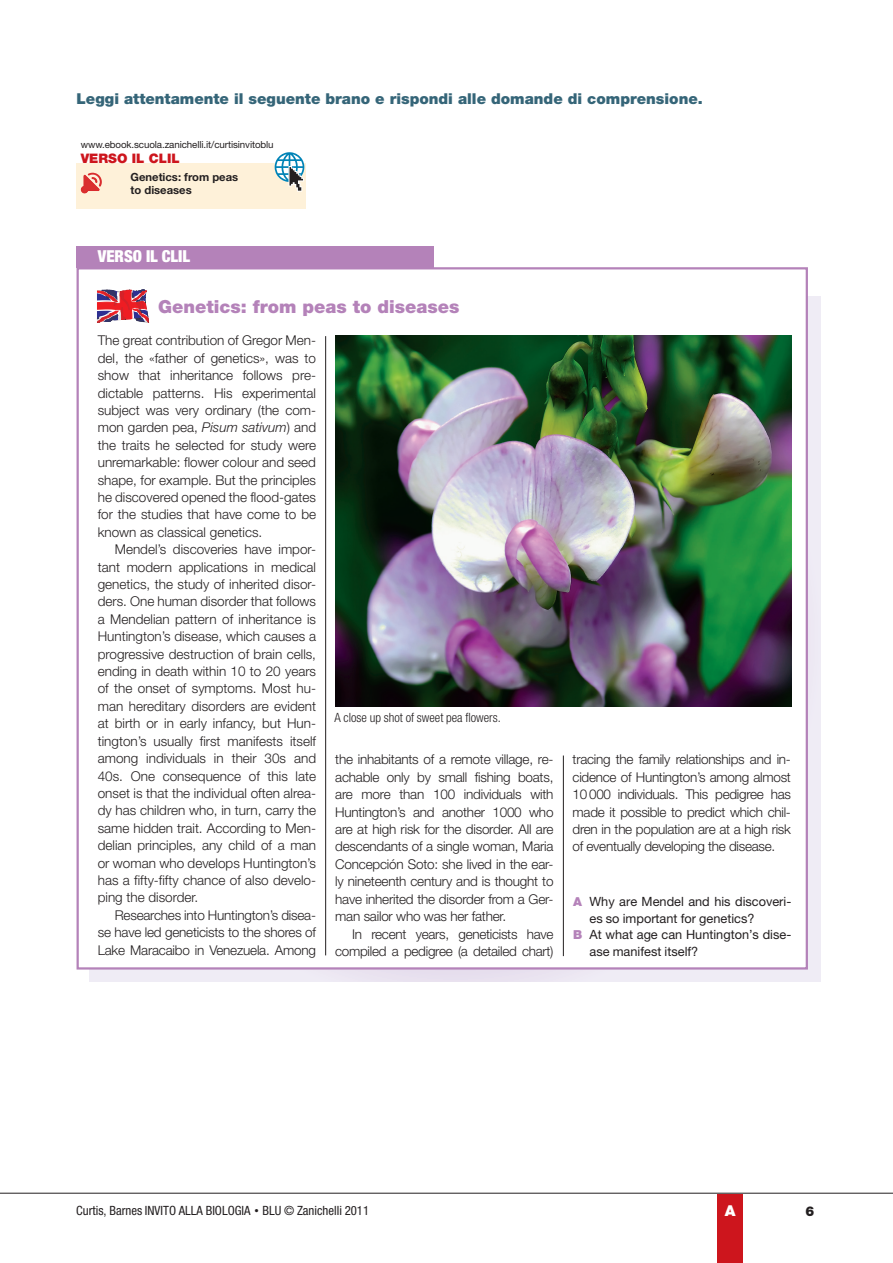
<style>
.page{position:relative;width:893px;height:1263px;background:#fff}
.page>*{position:absolute;margin:0;border:0;box-sizing:border-box;transform-origin:0 0}
.t1{font:900 18px "Helvetica Neue";color:#b482b9}
.t2{font:900 condensed 16.5px "Helvetica Neue";color:#fff}
.t3{font:900 15px "Helvetica Neue";color:#356578}
.t4{font:900 15px "Helvetica Neue";color:#fff}
.t5{font:300 13.5px/17.4px "Helvetica Neue";letter-spacing:-.015em;color:#231f20;text-align:justify}
.t6{font:900 13.5px "Helvetica Neue";color:#231f20}
.t7{font:900 13.2px "Helvetica Neue";color:#cd151d}
.t8{font:12.75px "Helvetica Neue";color:#231f20}
.t9{font:condensed 12.75px "Helvetica Neue";color:#231f20}
.t10{font:300 condensed 12.75px "Helvetica Neue";color:#231f20}
.t11{font:700 11.25px/13.5px "Helvetica Neue";color:#231f20}
.t12{font:9.75px "Helvetica Neue";letter-spacing:-.01em;color:#231f20}
.s1{font-style:italic}
.s2{font-weight:900;font-size:12.3px;color:#b482b9}
.s3{font-family:"Gill Sans";font-weight:300;font-stretch:normal}
</style>
<div class="page">
<div style="left:718px;top:1194px;width:25px;height:69px;background:#cd151d"></div>
<hr style="left:0;top:1193px;width:893px;height:1px;background:#231f20">
<div style="left:77px;top:163px;width:229px;height:46px;background:#fef1d9"></div>
<svg style="left:88px;top:173px;width:11px;height:13px"></svg>
<svg style="left:275px;top:152px;width:29px;height:40px"></svg>
<svg style="left:89px;top:297px;width:732px;height:684px;background:#ece7f2"></svg>
<div style="left:77px;top:267px;width:731px;height:702px;background:#fff;border:2px solid #b482b9"></div>
<hr style="left:325px;top:336px;width:1px;height:619px;background:#231f20">
<hr style="left:563px;top:755px;width:1px;height:201px;background:#231f20">
<div style="left:77px;top:246px;width:357px;height:21px;background:#b482b9"></div>
<svg style="left:97px;top:289px;width:53px;height:34px;background:#be6075"></svg>
<img style="left:335px;top:336px;width:456px;height:371px">
<p class="t3" style="left:77px;top:90px;width:628px">Leggi attentamente il seguente brano e rispondi alle domande di comprensione.</p>
<p class="t12" style="left:81px;top:139px;width:194px">www.ebook.scuola.zanichelli.it/curtisinvitoblu</p>
<p class="t7" style="left:81px;top:151px;width:96px">verso il clil</p>
<p class="t11" style="left:131px;top:170px;width:109px">Genetics: from peas to diseases</p>
<p class="t2" style="left:98px;top:246px;width:94px">VERSO IL CLIL</p>
<h1 class="t1" style="left:158px;top:296px;width:303px">Genetics: from peas to diseases</h1>
<p class="t5" style="left:98px;top:332px;width:220px">The great contribution of Gregor Men&shy;del, the «father of genetics», was to show that inheritance follows pre&shy;dictable patterns. His experimental subject was very ordinary (the com&shy;mon garden pea, <span class="s1">Pisum sativum</span>) and the traits he selected for study were unremarkable: flower colour and seed shape, for example. But the principles he discovered opened the flood-gates for the studies that have come to be known as classical genetics.</p>
<p class="t5" style="left:98px;top:540px;width:220px;text-indent:17px">Mendel’s discoveries have impor&shy;tant modern applications in medical genetics, the study of inherited disor&shy;ders. One human disorder that follows a Mendelian pattern of inheritance is Huntington’s disease, which causes a progressive destruction of brain cells, ending in death within 10 to 20 years of the onset of symptoms. Most hu&shy;man hereditary disorders are evident at birth or in early infancy, but Hun&shy;tington’s usually first manifests itself among individuals in their 30s and 40s. One consequence of this late onset is that the individual often alrea&shy;dy has children who, in turn, carry the same hidden trait. According to Men&shy;delian principles, any child of a man or woman who develops Huntington’s has a fifty-fifty chance of also develo&shy;ping the disorder.</p>
<p class="t5" style="left:98px;top:906px;width:220px;text-indent:17px">Researches into Huntington’s disea&shy;se have led geneticists to the shores of Lake Maracaibo in Venezuela. Among</p>
<p class="t10" style="left:334px;top:710px;width:168px">A close up shot of sweet pea flowers.</p>
<p class="t5" style="left:335px;top:751px;width:220px">the inhabitants of a remote village, re&shy;achable only by small fishing boats, are more than 100 individuals with Huntington’s and another 1000 who are at high risk for the disorder. All are descendants of a single woman, Maria Concepción Soto: she lived in the ear&shy;ly nineteenth century and is thought to have inherited the disorder from a Ger&shy;man sailor who was her father.</p>
<p class="t5" style="left:335px;top:925px;width:220px;text-align:right">In recent years, geneticists have compiled a pedigree (a detailed chart)</p>
<p class="t5" style="left:573px;top:751px;width:220px">tracing the family relationships and in&shy;cidence of Huntington’s among almost 10000 individuals. This pedigree has made it possible to predict which chil&shy;dren in the population are at a high risk of eventually developing the disease.</p>
<p class="t8" style="left:573px;top:894px;width:220px"><span class="s2">A</span> Why are Mendel and his discoveri-</p>
<p class="t8" style="left:589px;top:911px;width:167px">es so important for genetics?</p>
<p class="t8" style="left:573px;top:927px;width:220px"><span class="s2">B</span> At what age can Huntington’s dise-</p>
<p class="t8" style="left:589px;top:944px;width:110px">ase manifest itself?</p>
<p class="t9" style="left:76px;top:1203px;width:294px">Curtis, Barnes INVITO ALLA BIOLOGIA <span class="s3">•</span> BLU © Zanichelli 2011</p>
<p class="t4" style="left:725px;top:1202px;width:12px">A</p>
<p class="t6" style="left:805px;top:1203px;width:10px">6</p>
</div>
